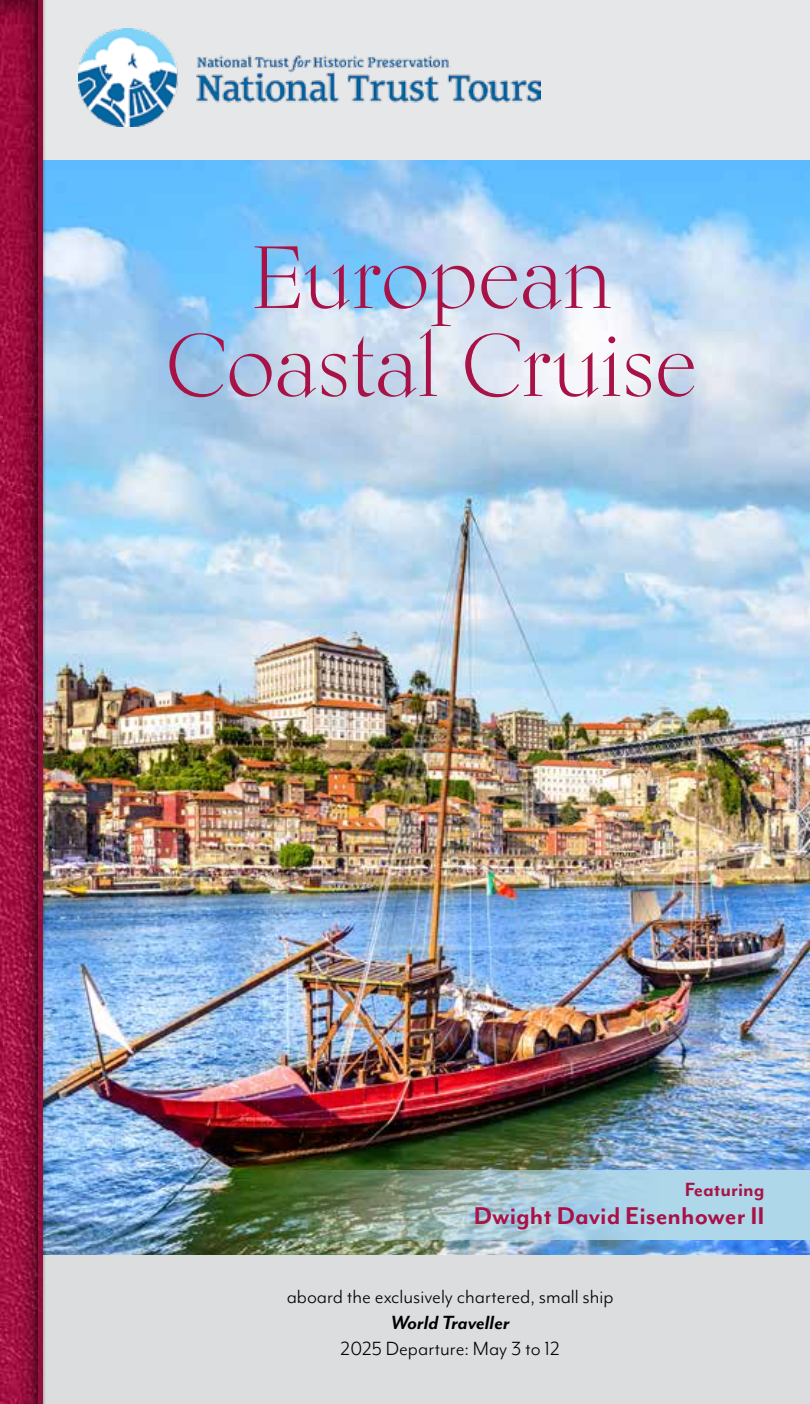
<style>
.page{position:relative;width:810px;height:1404px;background:#fff}
.page>*{position:absolute;margin:0;border:0;box-sizing:border-box;transform-origin:0 0}
.t1{font:88px/88px "Kumlien Pro";letter-spacing:-.01em;color:#a81246;text-align:center}
.t2{font:700 28px "Mr Eaves Mod OT";color:#a81246}
.t3{font:22px "Mr Eaves Mod OT";color:#000}
.t4{font:italic 700 22px "Mr Eaves Mod OT";color:#000}
.t5{font:700 22px "Mr Eaves Mod OT";color:#a81246}
</style>
<div class="page">
<img style="left:47px;top:160px;width:763px;height:1096px">
<div style="left:1px;top:0;width:809px;height:160px;background:#e6e7e8"></div>
<div style="left:21px;top:1256px;width:789px;height:148px;background:#dcddde"></div>
<div style="left:0;top:0;width:46px;height:1404px;background:#000;opacity:.4"></div>
<div style="left:33px;top:0;width:14px;height:1404px;background:#000;opacity:.5"></div>
<hr style="left:38px;top:0;width:4px;height:1404px;background:#920e3c">
<svg style="left:261px;top:1170px;width:549px;height:70px"></svg>
<img style="left:78px;top:29px;width:462px;height:98px">
<h1 class="t1" style="left:165px;top:232px;width:534px">European<br>Coastal Cruise</h1>
<p class="t5" style="left:685px;top:1177px;width:81px">Featuring</p>
<p class="t2" style="left:474px;top:1200px;width:292px">Dwight David Eisenhower II</p>
<p class="t3" style="left:287px;top:1285px;width:329px">aboard the exclusively chartered, small ship</p>
<p class="t4" style="left:391px;top:1311px;width:120px">World Traveller</p>
<p class="t3" style="left:341px;top:1337px;width:221px">2025 Departure: May 3 to 12</p>
</div>
